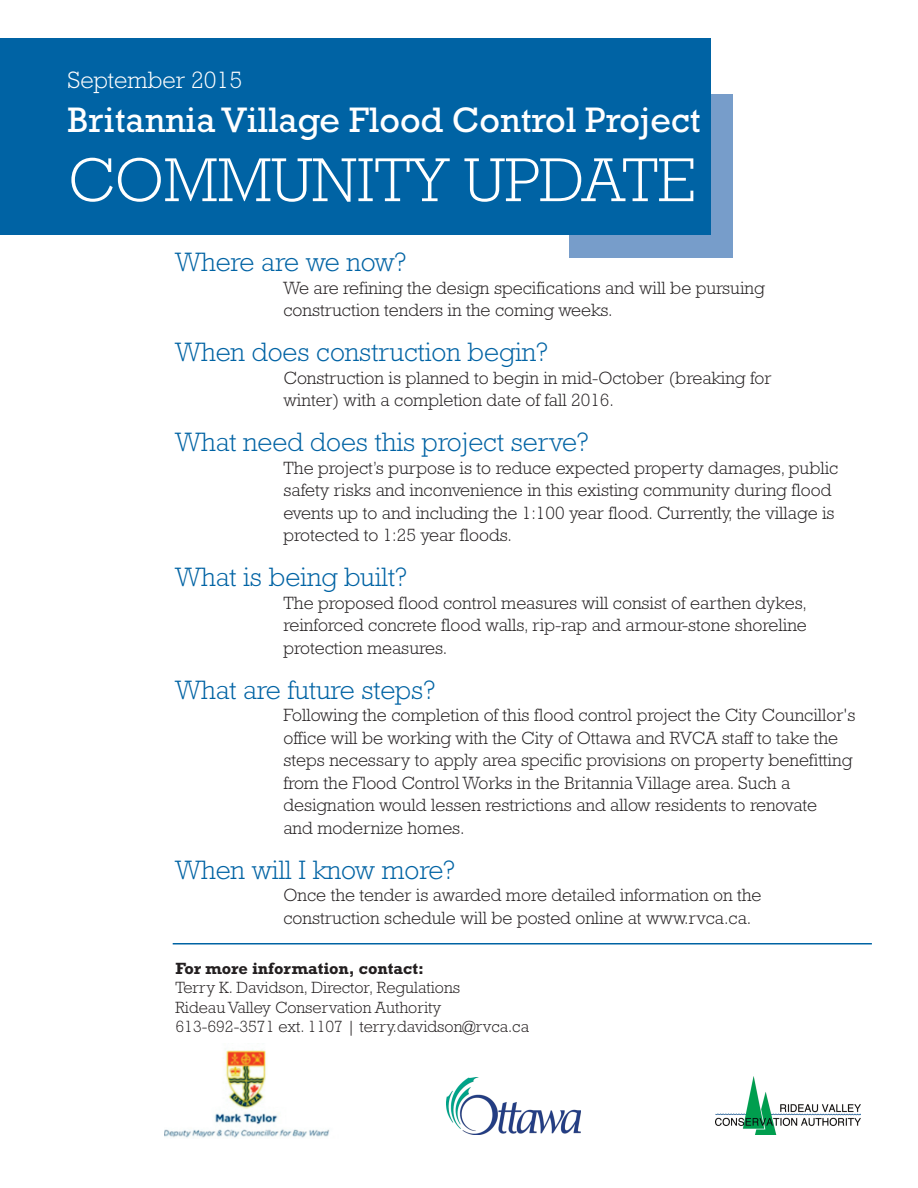
<style>
.page{position:relative;width:918px;height:1188px;background:#fff}
.page>*{position:absolute;margin:0;border:0;box-sizing:border-box;transform-origin:0 0}
.t1{font:300 63px "Rockwell";color:#fff}
.t2{font:36px "Rockwell";color:#fff}
.t3{font:300 27px "Rockwell";color:#0063a4}
.t4{font:300 24px "Rockwell";color:#fff}
.t5{font:300 18px/22.5px "Rockwell";color:#231f20}
.t6{font:300 16.5px/19.5px "Rockwell";color:#231f20}
.t7{font:700 16.5px "Rockwell";color:#231f20}
</style>
<div class="page">
<div style="left:569px;top:94px;width:164px;height:164px;background:#779dca"></div>
<div style="left:0;top:38px;width:711px;height:197px;background:#0063a4"></div>
<hr style="left:173px;top:943px;width:699px;height:2px;background:#0063a4">
<img style="left:446px;top:1078px;width:134px;height:56px">
<img style="left:716px;top:1077px;width:145px;height:57px">
<img style="left:165px;top:1050px;width:165px;height:88px">
<h3 class="t4" style="left:68px;top:71px;width:176px">September 2015</h3>
<h2 class="t2" style="left:68px;top:107px;width:635px">Britannia Village Flood Control Project</h2>
<h1 class="t1" style="left:68px;top:158px;width:630px">COMMUNITY UPDATE</h1>
<h3 class="t3" style="left:176px;top:253px;width:233px">Where are we now?</h3>
<p class="t5" style="left:284px;top:278px;width:483px">We are refining the design specifications and will be pursuing construction tenders in the coming weeks.</p>
<h3 class="t3" style="left:176px;top:343px;width:374px">When does construction begin?</h3>
<p class="t5" style="left:283px;top:368px;width:490px">Construction is planned to begin in mid-October (breaking for winter) with a completion date of fall 2016.</p>
<h3 class="t3" style="left:176px;top:433px;width:415px">What need does this project serve?</h3>
<p class="t5" style="left:284px;top:458px;width:556px">The project’s purpose is to reduce expected property damages, public safety risks and inconvenience in this existing community during flood events up to and including the 1:100 year flood. Currently, the village is protected to 1:25 year floods.</p>
<h3 class="t3" style="left:176px;top:568px;width:233px">What is being built?</h3>
<p class="t5" style="left:283px;top:593px;width:525px;text-align:justify">The proposed flood control measures will consist of earthen dykes, reinforced concrete flood walls, rip-rap and armour-stone shoreline protection measures.</p>
<h3 class="t3" style="left:176px;top:680px;width:261px">What are future steps?</h3>
<p class="t5" style="left:283px;top:706px;width:574px">Following the completion of this flood control project the City Councillor's office will be working with the City of Ottawa and RVCA staff to take the steps necessary to apply area specific provisions on property benefitting from the Flood Control Works in the Britannia Village area. Such a designation would lessen restrictions and allow residents to renovate<br>and modernize homes.</p>
<h3 class="t3" style="left:176px;top:860px;width:281px">When will I know more?</h3>
<p class="t5" style="left:284px;top:886px;width:480px">Once the tender is awarded more detailed information on the construction schedule will be posted online at www.rvca.ca.</p>
<p class="t7" style="left:176px;top:963px;width:250px">For more information, contact:</p>
<p class="t6" style="left:175px;top:980px;width:355px">Terry K. Davidson, Director, Regulations<br>Rideau Valley Conservation Authority<br>613-692-3571 ext. 1107 | terry.davidson@rvca.ca</p>
</div>
